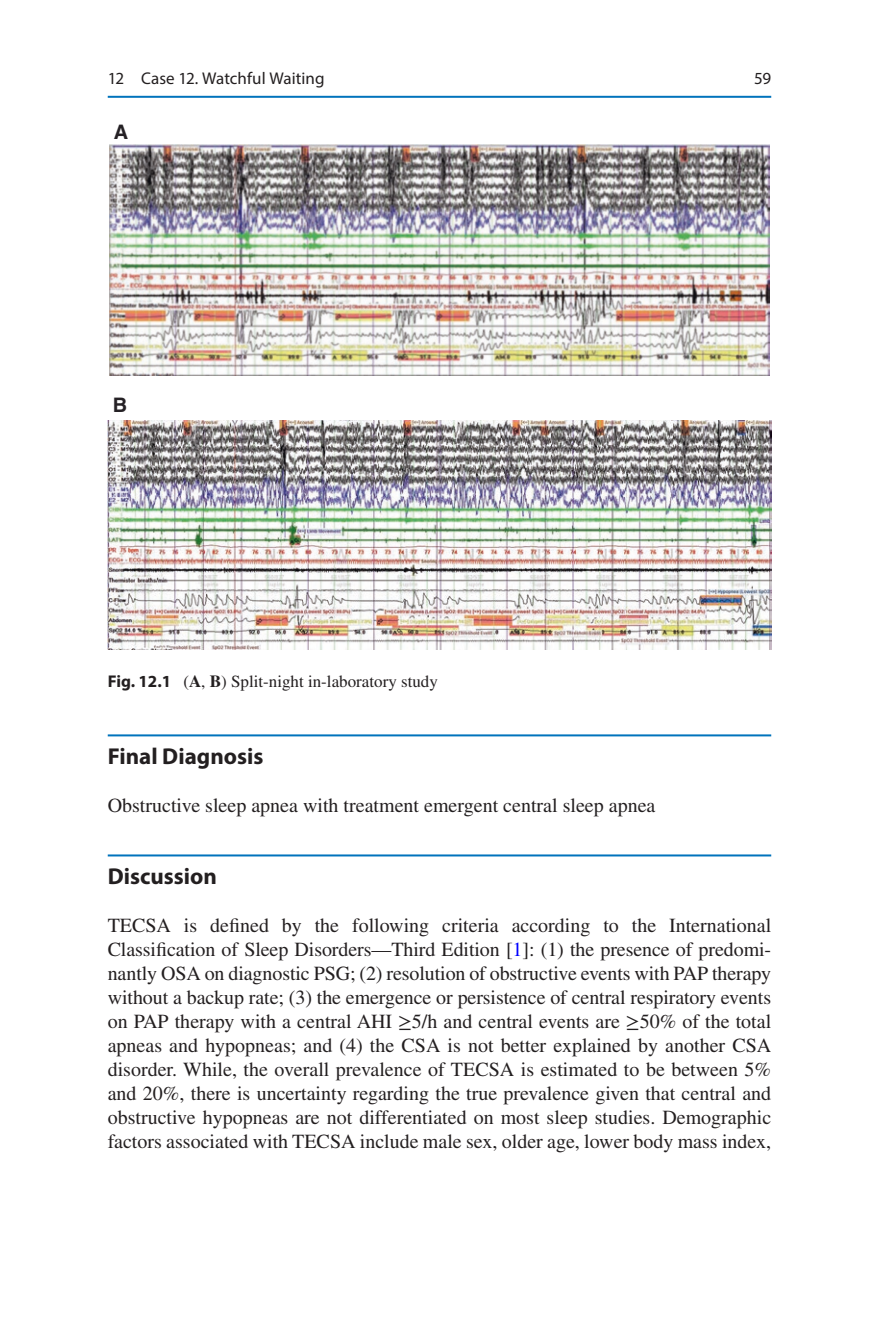
<style>
.page{position:relative;width:879px;height:1333px;background:#fff}
.page>*{position:absolute;margin:0;border:0;box-sizing:border-box;transform-origin:0 0}
._1_hd{font:700 23px "Myriad Pro";color:#231f20}
.Text_flush{font:20px/24px "Times LT Std";color:#231f20;text-align:justify}
.t1{font:700 20px "Helvetica";color:#252125}
.t2{font:17px "Times LT Std";color:#231f20}
.t3{font:17px "Myriad Pro";letter-spacing:.005em;color:#231f20}
.s1{font-family:"Myriad Pro";font-weight:700}
.s2{font-weight:700}
.s3{color:#00f}
.s4{font-family:"STIX General"}
</style>
<div class="page">
<img style="left:110px;top:144px;width:659px;height:231px">
<img style="left:108px;top:421px;width:663px;height:228px">
<hr style="left:108px;top:734px;width:663px;height:2px;background:#0073bc">
<hr style="left:108px;top:854px;width:663px;height:2px;background:#0073bc">
<hr style="left:108px;top:96px;width:663px;height:2px;background:#0073bc">
<p class="t3" style="left:108px;top:68px;width:218px">12 Case 12. Watchful Waiting</p>
<p class="t1" style="left:114px;top:120px;width:16px">A</p>
<p class="t1" style="left:113px;top:393px;width:16px">B</p>
<p class="t3" style="left:754px;top:68px;width:18px">59</p>
<p class="t2" style="left:108px;top:671px;width:332px"><span class="s1">Fig. 12.1</span> (<span class="s2">A</span>, <span class="s2">B</span>) Split-night in-laboratory study</p>
<h2 class="_1_hd" style="left:108px;top:741px;width:157px">Final Diagnosis</h2>
<p class="Text_flush" style="left:108px;top:793px;width:549px">Obstructive sleep apnea with treatment emergent central sleep apnea</p>
<h2 class="_1_hd" style="left:108px;top:861px;width:111px">Discussion</h2>
<p class="Text_flush" style="left:108px;top:913px;width:665px">TECSA is defined by the following criteria according to the International Classification of Sleep Disorders—Third Edition [<span class="s3">1</span>]: (1) the presence of predomi&shy;nantly OSA on diagnostic PSG; (2) resolution of obstructive events with PAP therapy without a backup rate; (3) the emergence or persistence of central respiratory events on PAP therapy with a central AHI <span class="s4">≥</span>5/h and central events are <span class="s4">≥</span>50% of the total apneas and hypopneas; and (4) the CSA is not better explained by another CSA disorder. While, the overall prevalence of TECSA is estimated to be between 5% and 20%, there is uncertainty regarding the true prevalence given that central and obstructive hypopneas are not differentiated on most sleep studies. Demographic factors associated with TECSA include male sex, older age, lower body mass index,</p>
</div>
